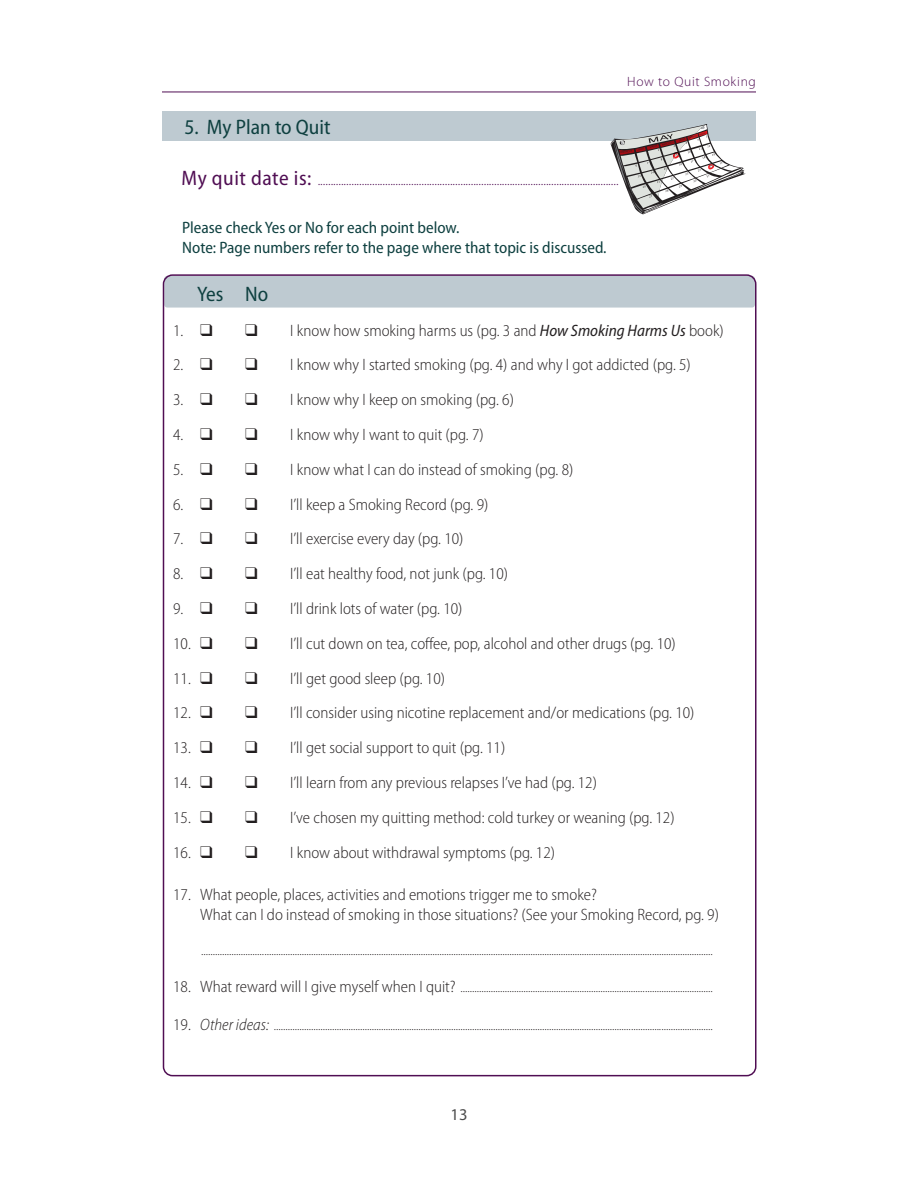
<style>
.page{position:relative;width:918px;height:1188px;background:#fff}
.page>*{position:absolute;margin:0;border:0;box-sizing:border-box;transform-origin:0 0}
.t1{font:semi-condensed 21px "Myriad Pro";color:#0e4040}
.t2{font:300 semi-condensed 16.5px/19.8px "Myriad Pro";color:#231f20}
.t3{font:semi-condensed 16.5px/19.8px "Myriad Pro";color:#0e4040}
.t4{font:16.5px "Myriad Pro";color:#4c4c4c}
.t5{font:300 semi-condensed 15px "Myriad Pro";color:#500e53}
.t6{font:300 semi-condensed 13.5px "Myriad Pro";color:#231f20}
.t7{font:300 13.5px "Myriad Pro";letter-spacing:.05em;color:#500e53}
.s1{font-weight:400;font-size:21px}
.s2{font-weight:400;font-style:italic}
.s3{font-size:16.5px}
.s4{font-style:italic;font-size:16.5px}
</style>
<div class="page">
<hr style="left:162px;top:92px;width:594px;height:1px;background:#500e53">
<div style="left:162px;top:111px;width:594px;height:30px;background:#becad1"></div>
<svg style="left:610px;top:124px;width:136px;height:90px"></svg>
<div style="left:164px;top:276px;width:591px;height:32px;background:#becad1;border-radius:3px"></div>
<p class="t1" style="left:184px;top:114px;width:148px">5. My Plan to Quit</p>
<p class="t7" style="left:627px;top:73px;width:130px">How to Quit Smoking</p>
<p class="t5" style="left:182px;top:171px;width:439px"><span class="s1">My quit date is:</span> ....................................................................................................................</p>
<p class="t3" style="left:182px;top:217px;width:426px">Please check Yes or No for each point below.<br>Note: Page numbers refer to the page where that topic is discussed.</p>
<p class="t1" style="left:197px;top:281px;width:73px">Yes No</p>
<p class="t2" style="left:173px;top:320px;width:41px">1. ❑</p>
<p class="t2" style="left:245px;top:320px;width:480px">❑ I know how smoking harms us (pg. 3 and <span class="s2">How Smoking Harms Us</span> book)</p>
<p class="t2" style="left:173px;top:355px;width:41px">2. ❑</p>
<p class="t2" style="left:245px;top:355px;width:447px">❑ I know why I started smoking (pg. 4) and why I got addicted (pg. 5)</p>
<p class="t2" style="left:173px;top:390px;width:41px">3. ❑</p>
<p class="t2" style="left:245px;top:390px;width:270px">❑ I know why I keep on smoking (pg. 6)</p>
<p class="t2" style="left:173px;top:424px;width:41px">4. ❑</p>
<p class="t2" style="left:245px;top:424px;width:240px">❑ I know why I want to quit (pg. 7)</p>
<p class="t2" style="left:173px;top:459px;width:41px">5. ❑</p>
<p class="t2" style="left:245px;top:459px;width:330px">❑ I know what I can do instead of smoking (pg. 8)</p>
<p class="t2" style="left:173px;top:494px;width:41px">6. ❑</p>
<p class="t2" style="left:245px;top:494px;width:245px">❑ I’ll keep a Smoking Record (pg. 9)</p>
<p class="t2" style="left:173px;top:529px;width:41px">7. ❑</p>
<p class="t2" style="left:245px;top:529px;width:220px">❑ I’ll exercise every day (pg. 10)</p>
<p class="t2" style="left:173px;top:564px;width:41px">8. ❑</p>
<p class="t2" style="left:245px;top:564px;width:264px">❑ I’ll eat healthy food, not junk (pg. 10)</p>
<p class="t2" style="left:173px;top:598px;width:41px">9. ❑</p>
<p class="t2" style="left:245px;top:598px;width:219px">❑ I’ll drink lots of water (pg. 10)</p>
<p class="t2" style="left:173px;top:633px;width:41px">10. ❑</p>
<p class="t2" style="left:245px;top:633px;width:432px">❑ I’ll cut down on tea, coffee, pop, alcohol and other drugs (pg. 10)</p>
<p class="t2" style="left:173px;top:668px;width:41px">11. ❑</p>
<p class="t2" style="left:245px;top:668px;width:201px">❑ I’ll get good sleep (pg. 10)</p>
<p class="t2" style="left:173px;top:703px;width:41px">12. ❑</p>
<p class="t2" style="left:245px;top:703px;width:451px">❑ I’ll consider using nicotine replacement and/or medications (pg. 10)</p>
<p class="t2" style="left:173px;top:738px;width:41px">13. ❑</p>
<p class="t2" style="left:245px;top:738px;width:262px">❑ I’ll get social support to quit (pg. 11)</p>
<p class="t2" style="left:173px;top:772px;width:41px">14. ❑</p>
<p class="t2" style="left:245px;top:772px;width:353px">❑ I’ll learn from any previous relapses I’ve had (pg. 12)</p>
<p class="t2" style="left:173px;top:807px;width:41px">15. ❑</p>
<p class="t2" style="left:245px;top:807px;width:431px">❑ I’ve chosen my quitting method: cold turkey or weaning (pg. 12)</p>
<p class="t2" style="left:173px;top:842px;width:41px">16. ❑</p>
<p class="t2" style="left:245px;top:842px;width:311px">❑ I know about withdrawal symptoms (pg. 12)</p>
<p class="t2" style="left:200px;top:884px;width:520px;text-indent:-27px">17. What people, places, activities and emotions trigger me to smoke?<br>What can I do instead of smoking in those situations? (See your Smoking Record, pg. 9)</p>
<p class="t6" style="left:201px;top:942px;width:513px">...........................................................................................................................................................................................................................</p>
<p class="t6" style="left:173px;top:980px;width:541px"><span class="s3">18. What reward will I give myself when I quit?</span> ............................................................................................................</p>
<p class="t6" style="left:173px;top:1018px;width:541px"><span class="s3">19.</span> <span class="s4">Other ideas:</span> ............................................................................................................................................................................................</p>
<p class="t4" style="left:451px;top:1104px;width:18px">13</p>
</div>
